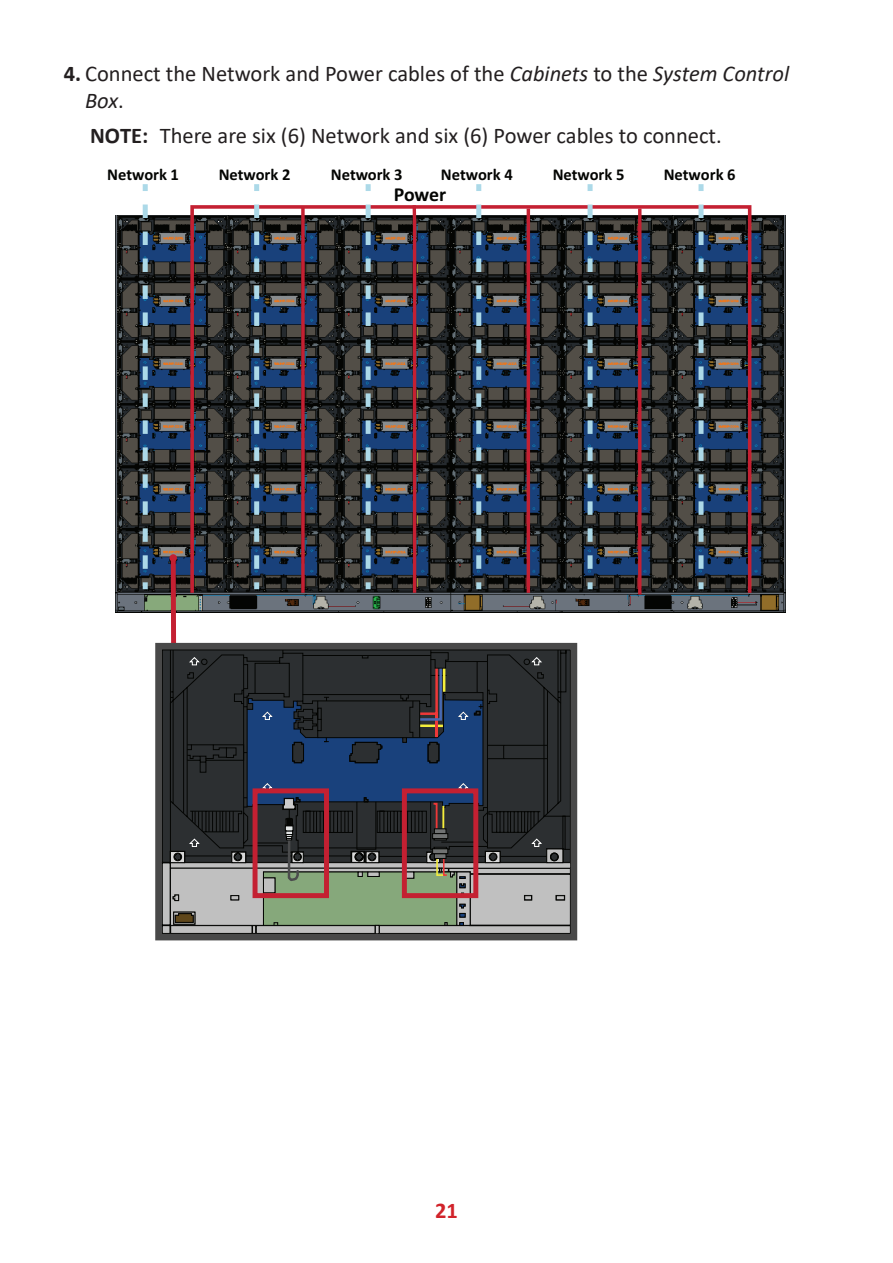
<style>
.page{position:relative;width:893px;height:1263px;background:#fff}
.page>*{position:absolute;margin:0;border:0;box-sizing:border-box;transform-origin:0 0}
.Note{font:22.5px/27px "Calibri";color:#231f20}
.t1{font:700 22.5px "Calibri";color:#d1232a}
.t2{font:700 19.8px "Calibri";letter-spacing:-.005em;color:#040503}
.t3{font:700 16.5px "Calibri";letter-spacing:-.005em;color:#040503}
.s1{font-weight:700}
.s2{font-style:italic}
</style>
<div class="page">
<img style="left:115px;top:215px;width:671px;height:397px">
<div style="left:190px;top:205px;width:561px;height:390px;border:4px solid #c42032"></div>
<svg style="left:301px;top:207px;width:4px;height:346px"></svg>
<hr style="left:527px;top:209px;width:3px;height:384px;background:#c42032">
<svg style="left:411px;top:205px;width:7px;height:348px;background:#742d3c"></svg>
<hr style="left:638px;top:209px;width:3px;height:385px;background:#c42032">
<svg style="left:143px;top:184px;width:5px;height:7px"></svg>
<svg style="left:143px;top:204px;width:5px;height:372px;background:#66879b"></svg>
<svg style="left:143px;top:582px;width:5px;height:7px"></svg>
<svg style="left:254px;top:184px;width:5px;height:7px"></svg>
<svg style="left:254px;top:204px;width:5px;height:349px;background:#67879a"></svg>
<svg style="left:366px;top:184px;width:5px;height:7px"></svg>
<svg style="left:366px;top:204px;width:5px;height:349px;background:#648497"></svg>
<svg style="left:476px;top:184px;width:5px;height:7px"></svg>
<svg style="left:476px;top:204px;width:5px;height:349px;background:#668599"></svg>
<svg style="left:588px;top:184px;width:5px;height:7px"></svg>
<svg style="left:588px;top:204px;width:5px;height:372px;background:#648498"></svg>
<svg style="left:588px;top:582px;width:5px;height:7px"></svg>
<svg style="left:698px;top:184px;width:5px;height:7px"></svg>
<svg style="left:698px;top:204px;width:5px;height:372px;background:#638297"></svg>
<svg style="left:698px;top:582px;width:5px;height:7px"></svg>
<div style="left:161px;top:862px;width:10px;height:64px;background:#c0c0c0;border:1px solid #040503"></div>
<div style="left:162px;top:925px;width:8px;height:9px;background:#c0c0c0"></div>
<div style="left:161px;top:925px;width:10px;height:9px;border:1px solid #040503"></div>
<svg style="left:169px;top:656px;width:400px;height:276px;background:#616864"></svg>
<svg style="left:168px;top:553px;width:313px;height:347px;background:#4d505a"></svg>
<div style="left:169px;top:554px;width:8px;height:8px;background:#c42032;border-radius:50%"></div>
<div style="left:155px;top:643px;width:422px;height:297px;border:7px solid #494949"></div>
<p class="Note" style="left:85px;top:59px;width:706px;text-indent:-21px"><span class="s1">4.</span> Connect the Network and Power cables of the <span class="s2">Cabinets</span> to the <span class="s2">System Control<br>Box</span>.</p>
<p class="Note" style="left:90px;top:122px;width:633px"><span class="s1">NOTE:</span> There are six (6) Network and six (6) Power cables to connect.</p>
<p class="t3" style="left:107px;top:163px;width:73px">Network 1</p>
<p class="t3" style="left:219px;top:163px;width:73px">Network 2</p>
<p class="t3" style="left:331px;top:163px;width:73px">Network 3</p>
<p class="t3" style="left:441px;top:163px;width:73px">Network 4</p>
<p class="t3" style="left:553px;top:163px;width:73px">Network 5</p>
<p class="t3" style="left:664px;top:163px;width:73px">Network 6</p>
<p class="t2" style="left:394px;top:181px;width:54px">Power</p>
<p class="t1" style="left:435px;top:1194px;width:24px">21</p>
</div>
